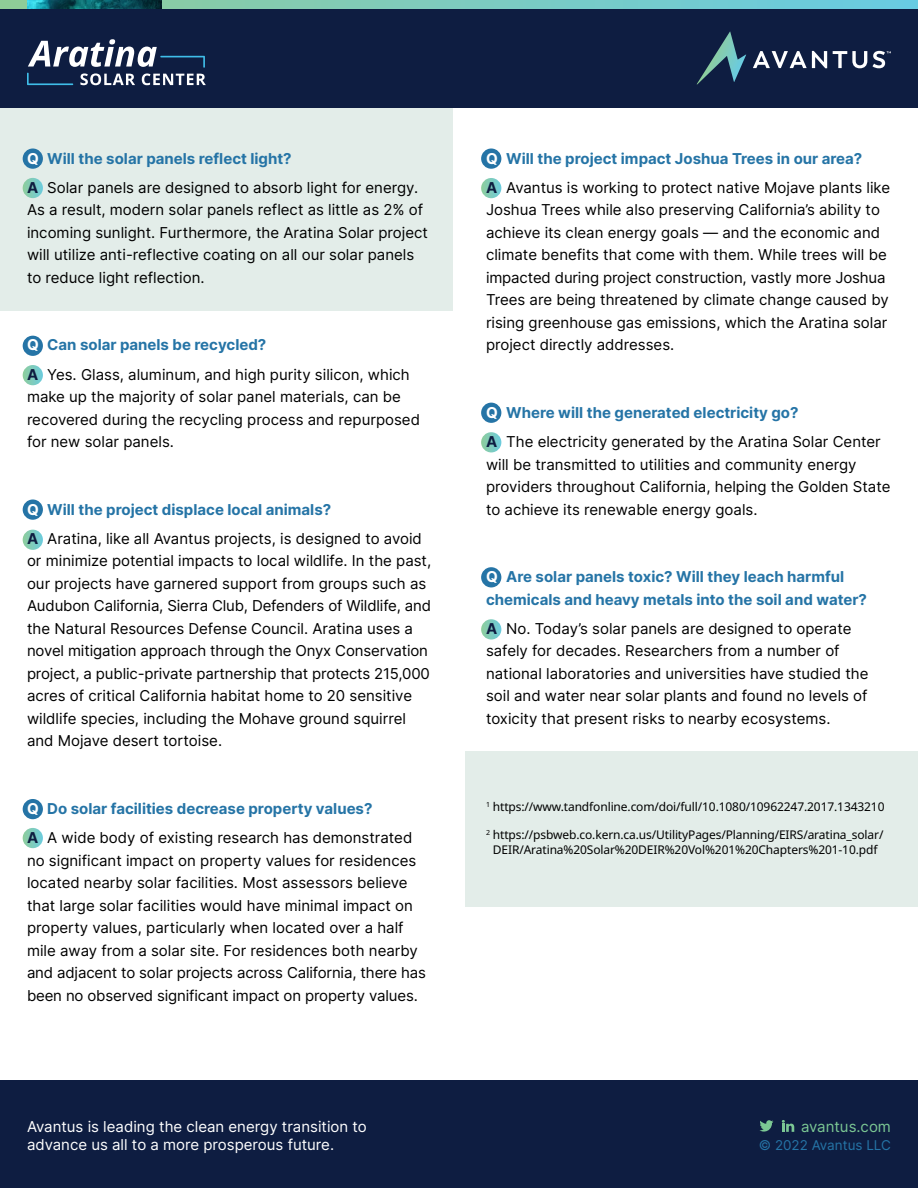
<style>
.page{position:relative;width:918px;height:1188px;background:#fff}
.page>*{position:absolute;margin:0;border:0;box-sizing:border-box;transform-origin:0 0}
.t1{font:15px/22.5px "Inter";color:#000}
.t2{font:700 15px/22.5px "Inter";color:#2574a6}
.t3{font:15px/18px "Inter";color:#fff}
.t4{font:15px "Inter";color:#7bc794}
.t5{font:13.5px "Inter";color:#2574a6}
.t6{font:12px/15px "Noto Sans";letter-spacing:-.01em;color:#000;text-align:center}
.s1{font-weight:700;color:#fff}
.s2{font-weight:700;color:#2574a6}
.s3{font-weight:700;color:#0e1d41}
.s4{color:#fff}
</style>
<div class="page">
<div style="left:0;top:108px;width:452px;height:202px;background:#e3ede9"></div>
<div style="left:466px;top:752px;width:452px;height:155px;background:#e3ede9"></div>
<div style="left:23px;top:148px;width:20px;height:21px;background:#2574a6;border-radius:50%"></div>
<div style="left:481px;top:148px;width:20px;height:21px;background:#2574a6;border-radius:50%"></div>
<div style="left:481px;top:403px;width:20px;height:20px;background:#2574a6;border-radius:50%"></div>
<div style="left:481px;top:567px;width:20px;height:20px;background:#2574a6;border-radius:50%"></div>
<div style="left:23px;top:336px;width:20px;height:20px;background:#2574a6;border-radius:50%"></div>
<div style="left:23px;top:500px;width:20px;height:20px;background:#2574a6;border-radius:50%"></div>
<div style="left:23px;top:799px;width:20px;height:20px;background:#2574a6;border-radius:50%"></div>
<svg style="left:23px;top:178px;width:20px;height:20px"></svg>
<div style="left:481px;top:178px;width:20px;height:20px;background:linear-gradient(to right,#92cea0,#6fcbd7);border-radius:10px"></div>
<div style="left:481px;top:432px;width:20px;height:20px;background:linear-gradient(to right,#91ce9f,#70ccd8);border-radius:10px"></div>
<svg style="left:481px;top:619px;width:20px;height:21px"></svg>
<div style="left:23px;top:365px;width:20px;height:20px;background:linear-gradient(to right,#8ccc9f,#73cdda);border-radius:10px"></div>
<svg style="left:23px;top:530px;width:20px;height:20px"></svg>
<svg style="left:23px;top:828px;width:20px;height:20px"></svg>
<div style="left:0;top:0;width:918px;height:108px;background:#0e1d41"></div>
<svg style="left:0;top:0;width:918px;height:9px"></svg>
<svg style="left:753px;top:51px;width:74px;height:17px"></svg>
<svg style="left:833px;top:51px;width:34px;height:17px"></svg>
<svg style="left:873px;top:51px;width:18px;height:17px"></svg>
<svg style="left:697px;top:32px;width:49px;height:52px"></svg>
<img style="left:27px;top:0;width:134px;height:9px">
<div style="left:0;top:1080px;width:918px;height:108px;background:#0e1d41"></div>
<svg style="left:759px;top:1120px;width:14px;height:12px"></svg>
<svg style="left:782px;top:1120px;width:12px;height:12px"></svg>
<svg style="left:27px;top:39px;width:179px;height:46px"></svg>
<p class="t1" style="left:27px;top:143px;width:393px;line-height:29.2px"><span class="s1">Q</span> <span class="s2">Will the solar panels reflect light?<br></span><span class="s3">A</span> Solar panels are designed to absorb light for energy.</p>
<p class="t1" style="left:27px;top:198px;width:402px">As a result, modern solar panels reflect as little as 2% of incoming sunlight. Furthermore, the Aratina Solar project will utilize anti-reflective coating on all our solar panels to reduce light reflection.</p>
<p class="t1" style="left:27px;top:330px;width:384px;line-height:29.2px"><span class="s1">Q</span> <span class="s2">Can solar panels be recycled?<br></span><span class="s3">A</span> Yes. Glass, aluminum, and high purity silicon, which</p>
<p class="t1" style="left:27px;top:385px;width:394px">make up the majority of solar panel materials, can be recovered during the recycling process and repurposed for new solar panels.</p>
<p class="t1" style="left:27px;top:494px;width:396px;line-height:29.2px"><span class="s1">Q</span> <span class="s2">Will the project displace local animals?<br></span><span class="s3">A</span> Aratina, like all Avantus projects, is designed to avoid</p>
<p class="t1" style="left:27px;top:549px;width:406px">or minimize potential impacts to local wildlife. In the past, our projects have garnered support from groups such as Audubon California, Sierra Club, Defenders of Wildlife, and the Natural Resources Defense Council. Aratina uses a novel mitigation approach through the Onyx Conservation project, a public-private partnership that protects 215,000 acres of critical California habitat home to 20 sensitive wildlife species, including the Mohave ground squirrel and Mojave desert tortoise.</p>
<p class="t1" style="left:27px;top:794px;width:387px;line-height:29.2px"><span class="s1">Q</span> <span class="s2">Do solar facilities decrease property values?<br></span><span class="s3">A</span> A wide body of existing research has demonstrated</p>
<p class="t1" style="left:27px;top:849px;width:400px">no significant impact on property values for residences located nearby solar facilities. Most assessors believe that large solar facilities would have minimal impact on property values, particularly when located over a half mile away from a solar site. For residences both nearby and adjacent to solar projects across California, there has been no observed significant impact on property values.</p>
<p class="t1" style="left:486px;top:143px;width:406px;line-height:29.2px"><span class="s1">Q</span> <span class="s2">Will the project impact Joshua Trees in our area?<br></span><span class="s3">A</span> Avantus is working to protect native Mojave plants like</p>
<p class="t1" style="left:486px;top:198px;width:404px">Joshua Trees while also preserving California’s ability to achieve its clean energy goals — and the economic and climate benefits that come with them. While trees will be impacted during project construction, vastly more Joshua Trees are being threatened by climate change caused by rising greenhouse gas emissions, which the Aratina solar project directly addresses.</p>
<p class="t1" style="left:486px;top:398px;width:396px;line-height:29.2px"><span class="s1">Q</span> <span class="s2">Where will the generated electricity go?<br></span><span class="s3">A</span> The electricity generated by the Aratina Solar Center</p>
<p class="t1" style="left:486px;top:453px;width:406px">will be transmitted to utilities and community energy providers throughout California, helping the Golden State to achieve its renewable energy goals.</p>
<p class="t2" style="left:486px;top:565px;width:383px"><span class="s4">Q</span> Are solar panels toxic? Will they leach harmful chemicals and heavy metals into the soil and water?</p>
<p class="t1" style="left:486px;top:617px;width:384px"><span class="s3">A</span> No. Today’s solar panels are designed to operate safely for decades. Researchers from a number of national laboratories and universities have studied the soil and water near solar plants and found no levels of toxicity that present risks to nearby ecosystems.</p>
<p class="t6" style="left:486px;top:799px;width:400px"><sup>1</sup> https://www.tandfonline.com/doi/full/10.1080/10962247.2017.1343210</p>
<p class="t6" style="left:486px;top:828px;width:399px"><sup>2</sup> https://psbweb.co.kern.ca.us/UtilityPages/Planning/EIRS/aratina_solar/<br>DEIR/Aratina%20Solar%20DEIR%20Vol%201%20Chapters%201-10.pdf</p>
<p class="t3" style="left:27px;top:1117px;width:341px">Avantus is leading the clean energy transition to advance us all to a more prosperous future.</p>
<p class="t4" style="left:801px;top:1115px;width:92px">avantus.com</p>
<p class="t5" style="left:759px;top:1135px;width:134px">© 2022 Avantus LLC</p>
</div>
